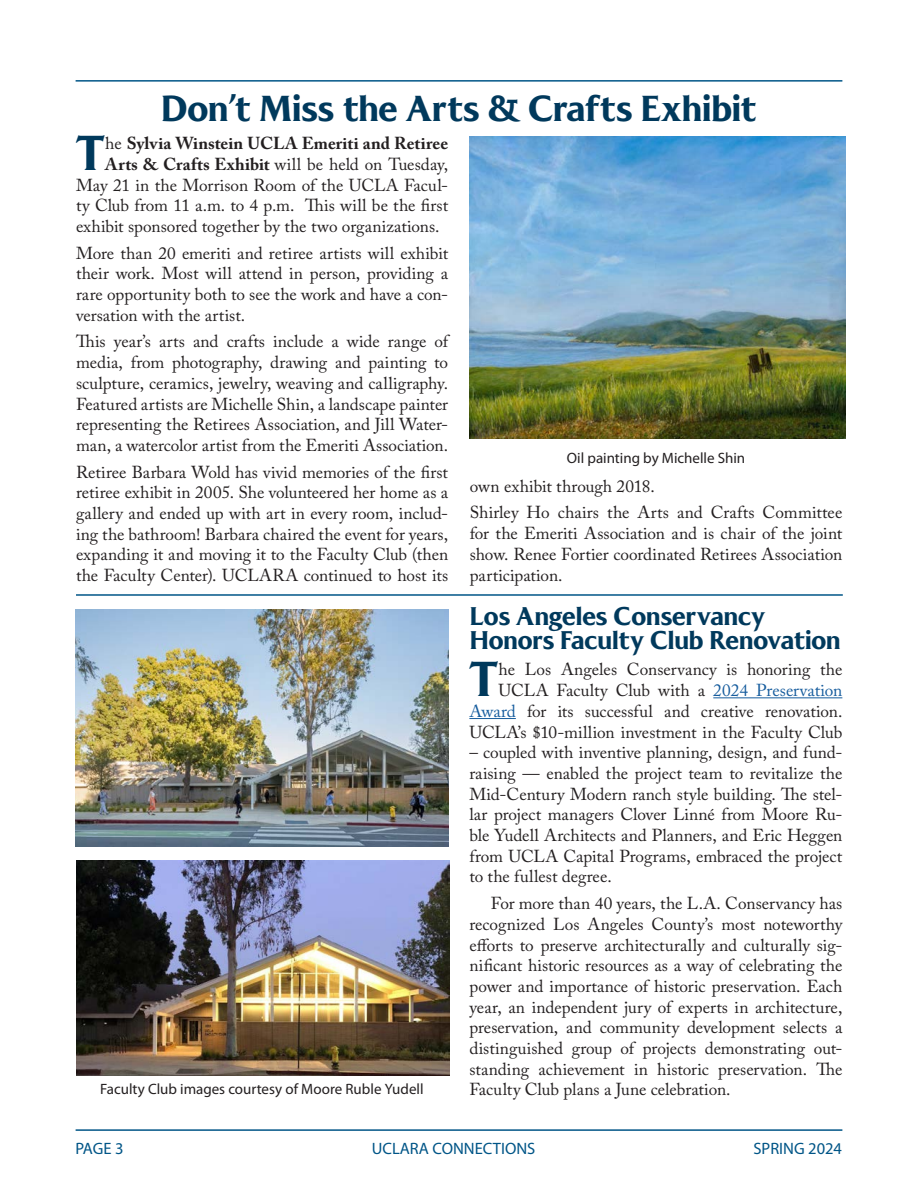
<style>
.page{position:relative;width:918px;height:1188px;background:#fff}
.page>*{position:absolute;margin:0;border:0;box-sizing:border-box;transform-origin:0 0}
.Body_copy_initial_cap{font:700 48.9px "Majesty";color:#00395c}
.Heading_24{font:700 36px "Majesty";letter-spacing:-.005em;color:#00395c}
.Heading_14{font:700 25.5px/24px "Majesty";letter-spacing:-.005em;color:#00395c}
.Body_copy_justified{font:17.25px/20.7px "Adobe Caslon Pro";color:#231f20;text-align:justify}
.Body_copy_initial_cap-2{font:17.25px/20.7px "Adobe Caslon Pro";color:#231f20;text-align:right}
.Body_copy_initial_cap-3{font:700 17.25px "Adobe Caslon Pro";color:#231f20}
.t1{font:16.5px "Myriad Pro";color:#005587}
.San_Serif{font:15px "Myriad Pro";color:#231f20}
.s1{font-weight:400}
.s2{font-weight:700}
.s3{color:#175d9e}
</style>
<div class="page">
<hr style="left:76px;top:80px;width:766px;height:2px;background:#005587">
<hr style="left:76px;top:1129px;width:766px;height:2px;background:#005587">
<img style="left:76px;top:609px;width:372px;height:238px">
<hr style="left:76px;top:594px;width:767px;height:2px;background:#005587">
<img style="left:76px;top:860px;width:373px;height:216px">
<hr style="left:713px;top:697px;width:129px;height:1px;background:#175d9e">
<hr style="left:469px;top:718px;width:47px;height:1px;background:#175d9e">
<img style="left:470px;top:136px;width:375px;height:303px">
<p class="Heading_24" style="left:161px;top:86px;width:597px">Don’t Miss the Arts &amp; Crafts Exhibit</p>
<p class="Body_copy_initial_cap" style="left:75px;top:123px;width:31px">T</p>
<p class="Body_copy_initial_cap-3" style="left:105px;top:133px;width:344px"><span class="s1">he</span> Sylvia Winstein UCLA Emeriti and Retiree</p>
<p class="Body_copy_initial_cap-2" style="left:105px;top:154px;width:344px"><span class="s2">Arts &amp; Crafts Exhibit</span> will be held on Tuesday,</p>
<p class="Body_copy_initial_cap-2" style="left:76px;top:174px;width:374px">May 21 in the Morrison Room of the UCLA Facul-</p>
<p class="Body_copy_initial_cap-2" style="left:76px;top:195px;width:374px">ty Club from 11 a.m. to 4 p.m. This will be the first</p>
<p class="Body_copy_initial_cap-2" style="left:76px;top:216px;width:365px">exhibit sponsored together by the two organizations.</p>
<p class="Body_copy_justified" style="left:76px;top:242px;width:374px">More than 20 emeriti and retiree artists will exhibit their work. Most will attend in person, providing a rare opportunity both to see the work and have a con&shy;versation with the artist.</p>
<p class="Body_copy_justified" style="left:76px;top:331px;width:374px">This year’s arts and crafts include a wide range of media, from photography, drawing and painting to sculpture, ceramics, jewelry, weaving and calligraphy.<br>Featured artists are Michelle Shin, a landscape painter representing the Retirees Association, and Jill Water&shy;man, a watercolor artist from the Emeriti Association.</p>
<p class="Body_copy_justified" style="left:76px;top:461px;width:374px">Retiree Barbara Wold has vivid memories of the first retiree exhibit in 2005. She volunteered her home as a gallery and ended up with art in every room, includ&shy;ing the bathroom! Barbara chaired the event for years, expanding it and moving it to the Faculty Club (then the Faculty Center). UCLARA continued to host its</p>
<p class="San_Serif" style="left:100px;top:1080px;width:325px">Faculty Club images courtesy of Moore Ruble Yudell</p>
<p class="San_Serif" style="left:567px;top:449px;width:180px">Oil painting by Michelle Shin</p>
<p class="Body_copy_justified" style="left:470px;top:475px;width:187px">own exhibit through 2018.</p>
<p class="Body_copy_justified" style="left:470px;top:502px;width:374px">Shirley Ho chairs the Arts and Crafts Committee for the Emeriti Association and is chair of the joint show. Renee Fortier coordinated Retirees Association participation.</p>
<p class="Heading_14" style="left:470px;top:604px;width:372px">Los Angeles Conservancy<br>Honors Faculty Club Renovation</p>
<p class="Body_copy_initial_cap" style="left:469px;top:649px;width:31px">T</p>
<p class="Body_copy_initial_cap-2" style="left:469px;top:659px;width:375px">he Los Angeles Conservancy is honoring the UCLA Faculty Club with a <span class="s3">2024 Preservation Award</span> for its successful and creative renovation.<br>UCLA’s $10-million investment in the Faculty Club</p>
<p class="Body_copy_initial_cap-2" style="left:469px;top:742px;width:375px;text-align:justify">– coupled with inventive planning, design, and fund&shy;raising — enabled the project team to revitalize the Mid-Century Modern ranch style building. The stel&shy;lar project managers Clover Linné from Moore Ru&shy;ble Yudell Architects and Planners, and Eric Heggen from UCLA Capital Programs, embraced the project to the fullest degree.</p>
<p class="Body_copy_justified" style="left:469px;top:893px;width:375px;text-indent:21px">For more than 40 years, the L.A. Conservancy has recognized Los Angeles County’s most noteworthy efforts to preserve architecturally and culturally sig&shy;nificant historic resources as a way of celebrating the power and importance of historic preservation. Each year, an independent jury of experts in architecture, preservation, and community development selects a distinguished group of projects demonstrating out&shy;standing achievement in historic preservation. The Faculty Club plans a June celebration.</p>
<p class="t1" style="left:76px;top:1139px;width:49px">PAGE 3</p>
<p class="t1" style="left:372px;top:1139px;width:165px">UCLARA CONNECTIONS</p>
<p class="t1" style="left:753px;top:1139px;width:90px">SPRING 2024</p>
</div>
